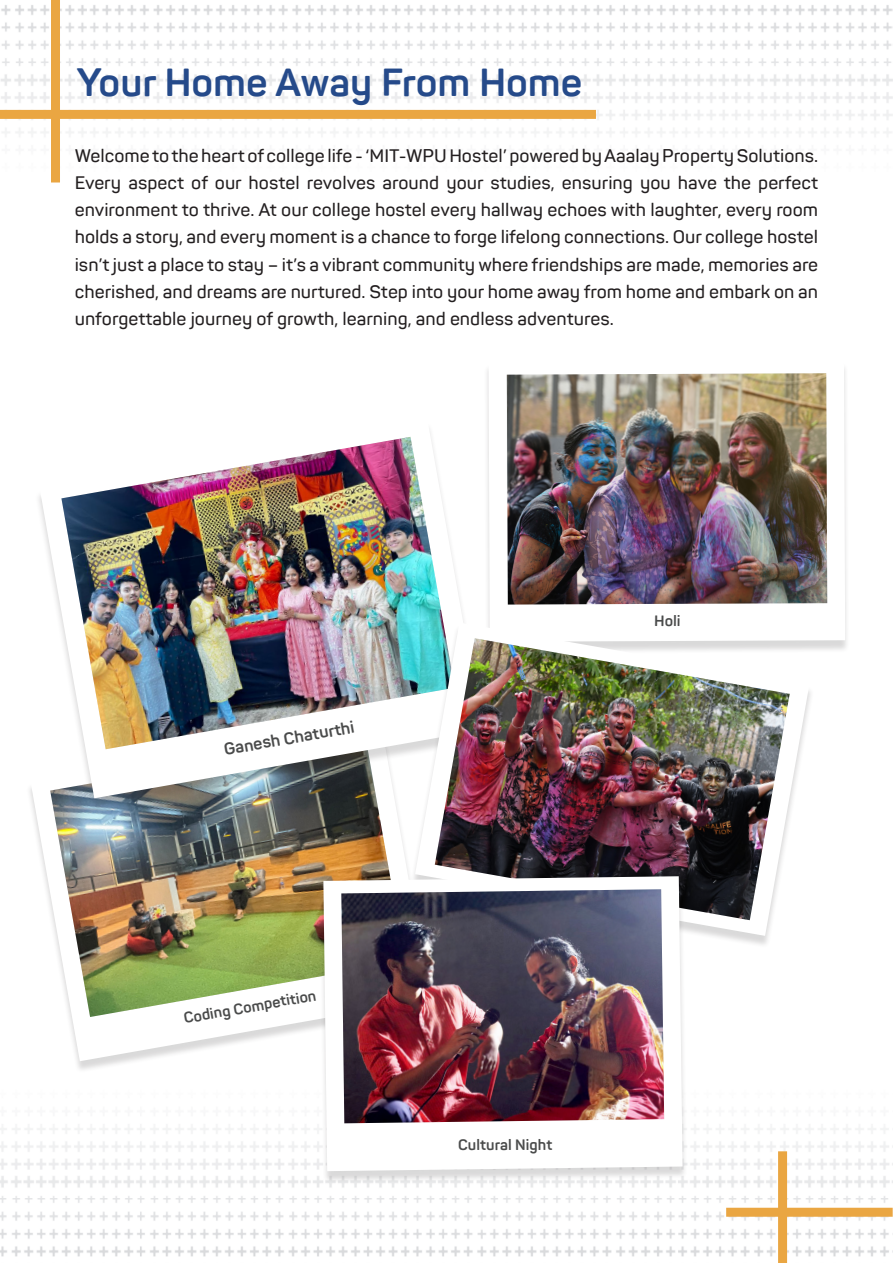
<style>
.page{position:relative;width:893px;height:1263px;background:#fff}
.page>*{position:absolute;margin:0;border:0;box-sizing:border-box;transform-origin:0 0}
.t1{font:700 39px "Panton";color:#254a8a}
.t2{font:600 18px/27px "Panton";color:#231f20;text-align:justify}
.t3{font:700 16.65px "Panton";color:#4a4b4b}
.t4{font:700 15px "Panton";color:#4a4b4b}
</style>
<div class="page">
<img style="left:0;top:5px;width:893px;height:178px">
<img style="left:0;top:1126px;width:893px;height:137px">
<div style="left:484px;top:363px;width:366px;height:291px;background:#231f20;opacity:.17"></div>
<svg style="left:489px;top:363px;width:356px;height:279px"></svg>
<img style="left:507px;top:373px;width:320px;height:231px">
<svg style="left:30px;top:788px;width:379px;height:273px"></svg>
<img style="left:50px;top:812px;width:355px;height:205px">
<div style="left:51px;top:0;width:9px;height:182px;background:#eaa642"></div>
<div style="left:0;top:110px;width:596px;height:9px;background:#eaa642"></div>
<div style="left:778px;top:1151px;width:9px;height:112px;background:#eaa642"></div>
<div style="left:726px;top:1208px;width:167px;height:9px;background:#eaa642"></div>
<div style="left:34px;top:423px;width:453px;height:389px;background:#231f20;opacity:.17"></div>
<svg style="left:40px;top:423px;width:442px;height:375px"></svg>
<img style="left:61px;top:437px;width:394px;height:312px">
<div style="left:410px;top:625px;width:404px;height:323px;background:#231f20;opacity:.17"></div>
<svg style="left:415px;top:623px;width:394px;height:313px"></svg>
<img style="left:435px;top:638px;width:355px;height:282px">
<div style="left:318px;top:879px;width:370px;height:305px;background:#231f20;opacity:.17"></div>
<svg style="left:323px;top:876px;width:360px;height:295px"></svg>
<img style="left:341px;top:889px;width:323px;height:234px">
<p class="t1" style="left:76px;top:58px;width:507px">Your Home Away From Home</p>
<p class="t2" style="left:75px;top:143px;width:745px">Welcome to the heart of college life - ‘MIT-WPU Hostel’ powered by Aaalay Property Solutions.<br>Every aspect of our hostel revolves around your studies, ensuring you have the perfect environment to thrive. At our college hostel every hallway echoes with laughter, every room holds a story, and every moment is a chance to forge lifelong connections. Our college hostel isn’t just a place to stay – it’s a vibrant community where friendships are made, memories are cherished, and dreams are nurtured. Step into your home away from home and embark on an unforgettable journey of growth, learning, and endless adventures.</p>
<p class="t3" style="left:222px;top:739px;width:134px;rotate:-10deg">Ganesh Chaturthi</p>
<p class="t4" style="left:182px;top:1009px;width:136px;rotate:-10deg">Coding Competition</p>
<p class="t4" style="left:655px;top:611px;width:28px;rotate:1deg">Holi</p>
<p class="t4" style="left:458px;top:1136px;width:96px;rotate:-1deg">Cultural Night</p>
</div>
